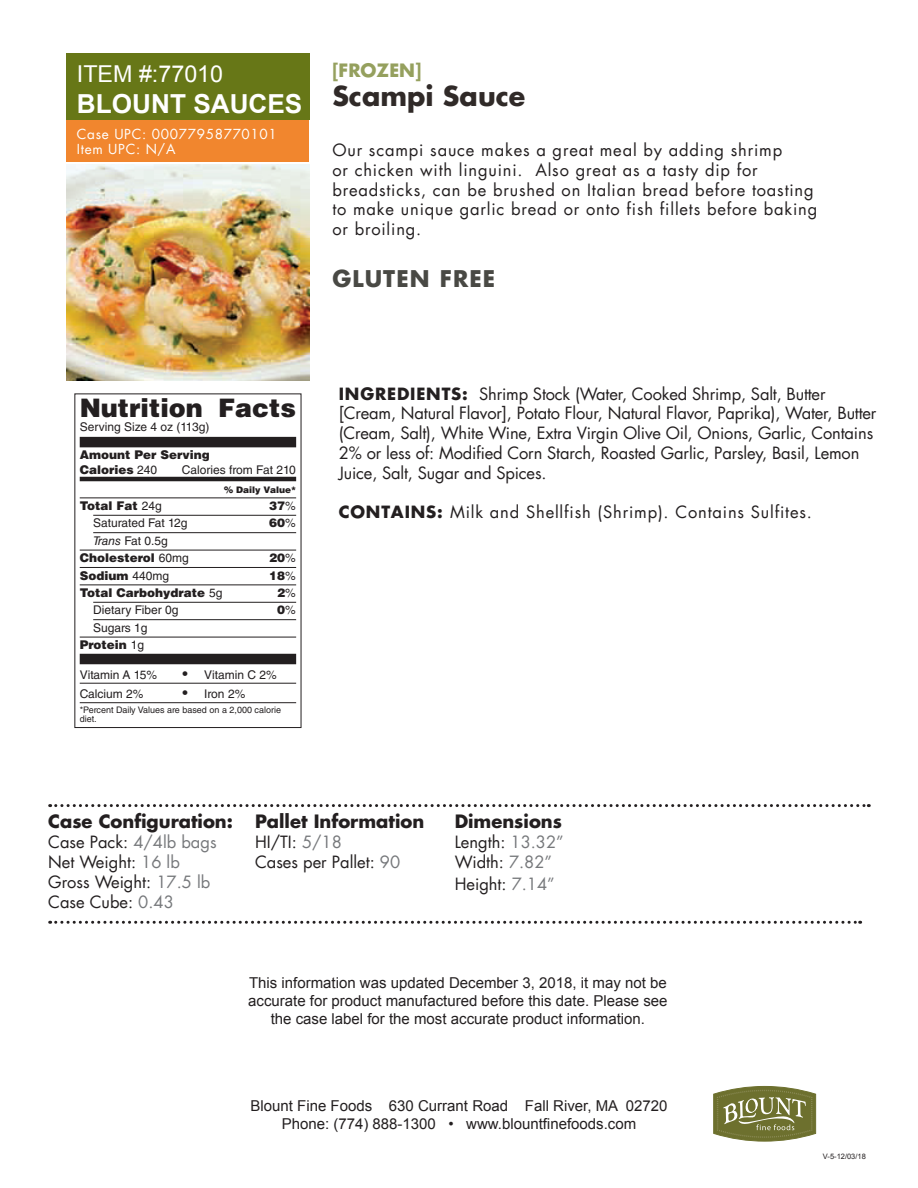
<style>
.page{position:relative;width:918px;height:1188px;background:#fff}
.page>*{position:absolute;margin:0;border:0;box-sizing:border-box;transform-origin:0 0}
.t1{font:700 27px "Futura";color:#302a28}
.t2{font:700 26.25px "Arial";color:#fff}
.t3{font:900 25.5px "Helvetica LT Std";color:#231f20}
.t4{font:23.25px "Arial";color:#fff}
.t5{font:700 22.5px "Futura";letter-spacing:.05em;color:#494944}
.t6{font:700 18px "Futura";color:#231f20}
.t7{font:700 18px "Futura";color:#95a05e}
.t8{font:16.5px/19.8px "Futura";color:#231f20}
.t9{font:16.5px/19.8px "Futura";letter-spacing:.05em;color:#231f20}
.t10{font:15px/18px "Arial";color:#231f20;text-align:center}
.t11{font:13.5px/15px "Futura";letter-spacing:.05em;color:#fff}
.t12{font:12px/17.4px "Helvetica LT Std";color:#231f20}
.t13{font:900 12px/14.4px "Helvetica LT Std";color:#231f20}
.t14{font:9px/9px "Helvetica LT Std";color:#231f20}
.t15{font:900 9px "Helvetica LT Std";color:#231f20}
.t16{font:7.5px "Arial";color:#231f20}
.s1{font-weight:400}
.s2{font-style:italic}
.s3{font-weight:900}
.s4{font-size:15px}
.s5{font-weight:700}
.s6{color:#76787b}
</style>
<div class="page">
<div style="left:66px;top:54px;width:243px;height:66px;background:#677717"></div>
<img style="left:66px;top:164px;width:243px;height:216px">
<svg style="left:713px;top:1086px;width:103px;height:55px"></svg>
<div style="left:66px;top:120px;width:243px;height:41px;background:#f1862e"></div>
<svg style="left:50px;top:804px;width:819px;height:3px"></svg>
<svg style="left:50px;top:921px;width:811px;height:3px"></svg>
<div style="left:80px;top:437px;width:216px;height:10px;background:#231f20"></div>
<hr style="left:80px;top:477px;width:216px;height:4px;background:#231f20">
<hr style="left:80px;top:498px;width:216px;height:1px;background:#231f20">
<hr style="left:93px;top:515px;width:203px;height:1px;background:#231f20">
<hr style="left:93px;top:532px;width:203px;height:1px;background:#231f20">
<hr style="left:80px;top:550px;width:216px;height:1px;background:#231f20">
<hr style="left:80px;top:567px;width:216px;height:1px;background:#231f20">
<hr style="left:80px;top:585px;width:216px;height:1px;background:#231f20">
<hr style="left:93px;top:602px;width:203px;height:1px;background:#231f20">
<hr style="left:93px;top:619px;width:203px;height:1px;background:#231f20">
<hr style="left:80px;top:637px;width:216px;height:1px;background:#231f20">
<div style="left:80px;top:654px;width:216px;height:10px;background:#231f20"></div>
<hr style="left:80px;top:683px;width:216px;height:1px;background:#231f20">
<hr style="left:80px;top:702px;width:216px;height:1px;background:#231f20">
<h3 class="t4" style="left:77px;top:59px;width:148px">ITEM #:77010</h3>
<h2 class="t2" style="left:77px;top:86px;width:227px">BLOUNT SAUCES</h2>
<p class="t11" style="left:77px;top:126px;width:202px">Case UPC: 00077958770101<br>Item UPC: N/A</p>
<p class="t7" style="left:332px;top:57px;width:91px">[FROZEN]</p>
<h1 class="t1" style="left:332px;top:77px;width:194px">Scampi Sauce</h1>
<p class="t9" style="left:332px;top:140px;width:487px">Our scampi sauce makes a great meal by adding shrimp<br>or chicken with linguini. Also great as a tasty dip for breadsticks, can be brushed on Italian bread before toasting to make unique garlic bread or onto fish fillets before baking or broiling.</p>
<h3 class="t5" style="left:332px;top:262px;width:164px">GLUTEN FREE</h3>
<h3 class="t3" style="left:80px;top:391px;width:218px">Nutrition Facts</h3>
<p class="t12" style="left:80px;top:419px;width:131px">Serving Size 4 oz (113g)</p>
<p class="t13" style="left:80px;top:448px;width:132px">Amount Per Serving<br>Calories <span class="s1">240</span></p>
<p class="t12" style="left:182px;top:461px;width:115px">Calories from Fat 210</p>
<p class="t15" style="left:224px;top:484px;width:74px">% Daily Value*</p>
<p class="t13" style="left:80px;top:498px;width:84px">Total Fat <span class="s1">24g</span></p>
<p class="t13" style="left:269px;top:498px;width:28px">37<span class="s1">%</span></p>
<p class="t12" style="left:93px;top:515px;width:96px">Saturated Fat 12g</p>
<p class="t13" style="left:269px;top:516px;width:28px">60<span class="s1">%</span></p>
<p class="t12" style="left:80px;top:532px;width:111px;text-indent:14px"><span class="s2">Trans</span> Fat 0.5g<br><span class="s3">Cholesterol</span> 60mg</p>
<p class="t13" style="left:269px;top:550px;width:28px">20<span class="s1">%</span></p>
<p class="t13" style="left:80px;top:568px;width:91px">Sodium <span class="s1">440mg</span></p>
<p class="t13" style="left:269px;top:568px;width:28px">18<span class="s1">%</span></p>
<p class="t13" style="left:80px;top:585px;width:144px">Total Carbohydrate <span class="s1">5g</span></p>
<p class="t13" style="left:277px;top:585px;width:20px">2<span class="s1">%</span></p>
<p class="t12" style="left:93px;top:602px;width:87px">Dietary Fiber 0g</p>
<p class="t13" style="left:277px;top:603px;width:20px">0<span class="s1">%</span></p>
<p class="t12" style="left:80px;top:619px;width:69px;text-align:right">Sugars 1g<br><span class="s3">Protein</span> 1g</p>
<p class="t12" style="left:80px;top:666px;width:79px">Vitamin A 15%</p>
<p class="t12" style="left:182px;top:666px;width:96px"><span class="s4">•</span> Vitamin C 2%</p>
<p class="t12" style="left:80px;top:685px;width:65px">Calcium 2%</p>
<p class="t12" style="left:182px;top:685px;width:64px"><span class="s4">•</span> Iron 2%</p>
<p class="t14" style="left:80px;top:705px;width:203px">*Percent Daily Values are based on a 2,000 calorie diet.</p>
<p class="t8" style="left:339px;top:383px;width:539px"><span class="s5">INGREDIENTS:</span> Shrimp Stock (Water, Cooked Shrimp, Salt, Butter [Cream, Natural Flavor], Potato Flour, Natural Flavor, Paprika), Water, Butter (Cream, Salt), White Wine, Extra Virgin Olive Oil, Onions, Garlic, Contains 2% or less of: Modified Corn Starch, Roasted Garlic, Parsley, Basil, Lemon Juice, Salt, Sugar and Spices.</p>
<p class="t9" style="left:339px;top:502px;width:475px"><span class="s5">CONTAINS:</span> Milk and Shellfish (Shrimp). Contains Sulfites.</p>
<p class="t6" style="left:48px;top:809px;width:186px">Case Configuration:</p>
<p class="t8" style="left:48px;top:832px;width:170px">Case Pack: <span class="s6">4/4lb bags<br></span>Net Weight: <span class="s6">16 lb<br></span>Gross Weight: <span class="s6">17.5 lb<br></span>Case Cube: <span class="s6">0.43</span></p>
<p class="t6" style="left:255px;top:809px;width:171px">Pallet Information</p>
<p class="t8" style="left:255px;top:832px;width:147px">HI/TI: <span class="s6">5/18<br></span>Cases per Pallet: <span class="s6">90</span></p>
<p class="t6" style="left:455px;top:809px;width:109px">Dimensions</p>
<p class="t8" style="left:455px;top:832px;width:111px">Length: <span class="s6">13.32”<br></span>Width: <span class="s6">7.82”</span></p>
<p class="t8" style="left:455px;top:873px;width:102px">Height: <span class="s6">7.14”</span></p>
<p class="t10" style="left:248px;top:974px;width:421px">This information was updated December 3, 2018, it may not be accurate for product manufactured before this date. Please see the case label for the most accurate product information.</p>
<p class="t10" style="left:251px;top:1097px;width:418px">Blount Fine Foods 630 Currant Road Fall River, MA 02720<br>Phone: (774) 888-1300 • www.blountfinefoods.com</p>
<p class="t16" style="left:823px;top:1151px;width:44px">V-5-12/03/18</p>
</div>
